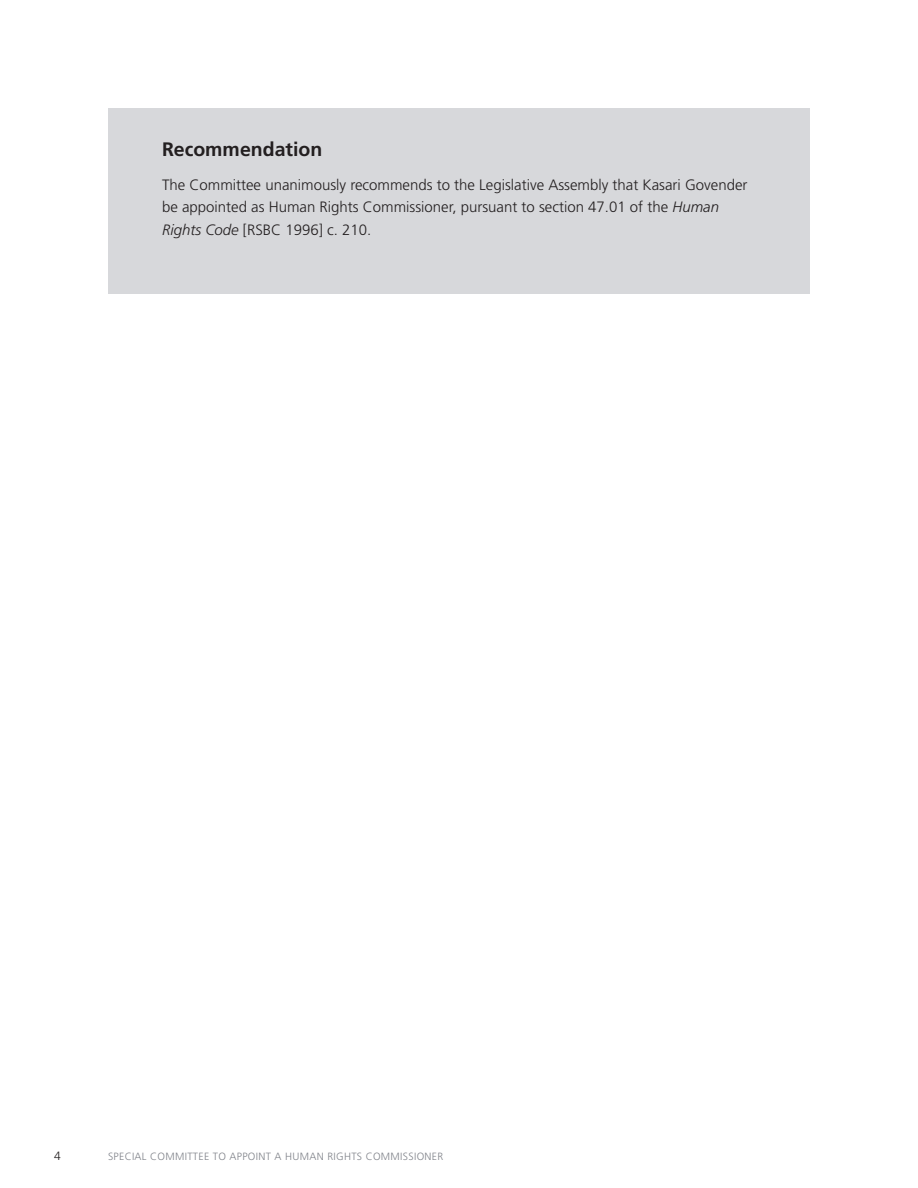
<style>
.page{position:relative;width:918px;height:1188px;background:#fff}
.page>*{position:absolute;margin:0;border:0;box-sizing:border-box;transform-origin:0 0}
.Reomm_Heading_1{font:700 19.5px "Frutiger LT Std";color:#231f20}
.Recomm_Text{font:300 15px/22.5px "Frutiger LT Std";color:#231f20}
.t1{font:300 12px "Frutiger LT Std";color:#231f20}
.t2{font:300 10.5px "Frutiger LT Std";letter-spacing:.03em;color:#80838a}
.s1{font-style:italic}
</style>
<div class="page">
<div style="left:108px;top:108px;width:702px;height:186px;background:#d7d8db"></div>
<p class="Reomm_Heading_1" style="left:162px;top:138px;width:162px">Recommendation</p>
<p class="Recomm_Text" style="left:162px;top:173px;width:587px">The Committee unanimously recommends to the Legislative Assembly that Kasari Govender be appointed as Human Rights Commissioner, pursuant to section 47.01 of the <span class="s1">Human<br>Rights Code</span> [RSBC 1996] c. 210.</p>
<p class="t1" style="left:54px;top:1149px;width:8px">4</p>
<p class="t2" style="left:108px;top:1150px;width:337px">SPECIAL COMMITTEE TO APPOINT A HUMAN RIGHTS COMMISSIONER</p>
</div>
